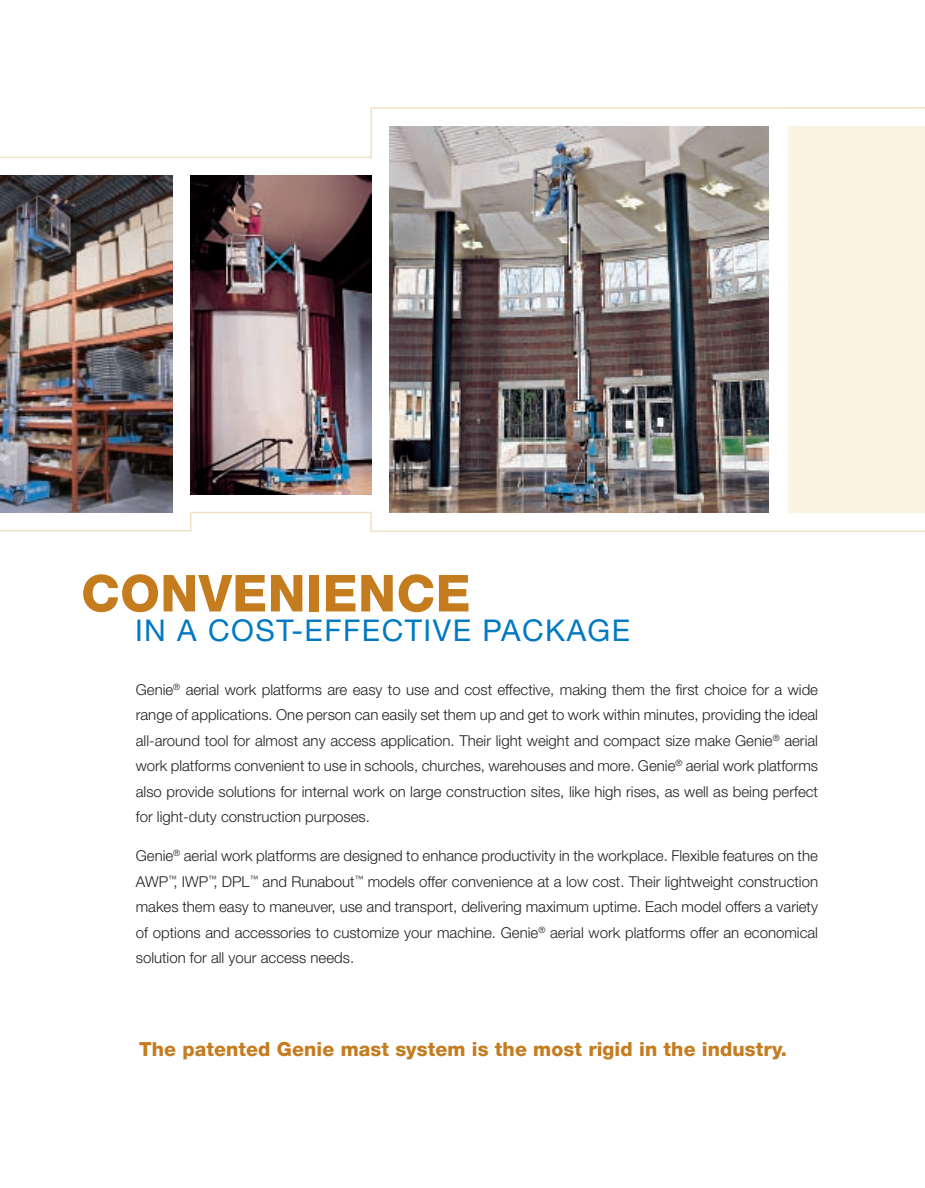
<style>
.page{position:relative;width:925px;height:1188px;background:#fff}
.page>*{position:absolute;margin:0;border:0;box-sizing:border-box;transform-origin:0 0}
.t1{font:800 51px "Helvetica Neue LT Std";letter-spacing:.01em;color:#c47c1f}
.t2{font:30px "Helvetica Neue LT Std";letter-spacing:.05em;color:#0079c2}
.t3{font:800 19.5px "Helvetica Neue LT Std";letter-spacing:.005em;color:#c47c1f}
.t4{font:300 15px/25.5px "Helvetica Neue LT Std";color:#231f20;text-align:justify}
</style>
<div class="page">
<img style="left:389px;top:159px;width:379px;height:317px">
<svg style="left:0;top:476px;width:925px;height:56px"></svg>
<img style="left:190px;top:176px;width:182px;height:318px">
<svg style="left:0;top:107px;width:925px;height:52px"></svg>
<img style="left:0;top:176px;width:172px;height:337px">
<div style="left:788px;top:126px;width:137px;height:387px;background:#faf4e3"></div>
<h1 class="t1" style="left:81px;top:563px;width:391px">Convenience</h1>
<h2 class="t2" style="left:135px;top:613px;width:118px">IN A COST</h2>
<h2 class="t2" style="left:291px;top:613px;width:91px">-EFFECT</h2>
<h2 class="t2" style="left:423px;top:613px;width:186px">IVE PAC KAGE</h2>
<p class="t4" style="left:136px;top:676px;width:684px">Genie<sup>®</sup> aerial work platforms are easy to use and cost effective, making them the first choice for a wide range of applications. One person can easily set them up and get to work within minutes, providing the ideal all-around tool for almost any access application. Their light weight and compact size make Genie<sup>®</sup> aerial work platforms convenient to use in schools, churches, warehouses and more. Genie<sup>®</sup> aerial work platforms also provide solutions for internal work on large construction sites, like high rises, as well as being perfect for light-duty construction purposes.</p>
<p class="t4" style="left:136px;top:843px;width:684px">Genie<sup>®</sup> aerial work platforms are designed to enhance productivity in the workplace. Flexible features on the AWP<sup>™</sup>, IWP<sup>™</sup>, DPL<sup>™</sup> and Runabout<sup>™</sup> models offer convenience at a low cost. Their lightweight construction makes them easy to maneuver, use and transport, delivering maximum uptime. Each model offers a variety of options and accessories to customize your machine. Genie<sup>®</sup> aerial work platforms offer an economical solution for all your access needs.</p>
<h3 class="t3" style="left:139px;top:1038px;width:649px">The patented Genie mast system is the most rigid in the industry.</h3>
</div>
